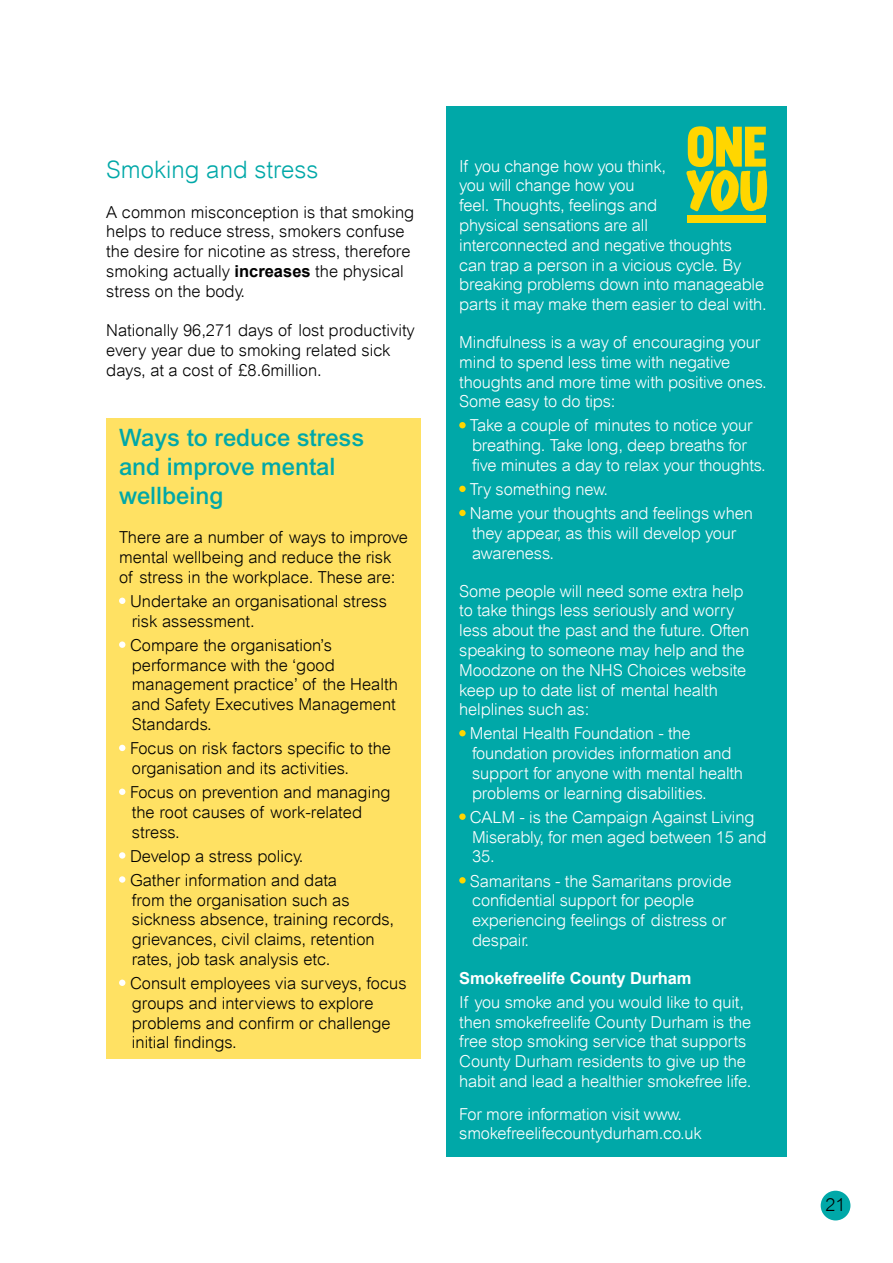
<style>
.page{position:relative;width:893px;height:1263px;background:#fff}
.page>*{position:absolute;margin:0;border:0;box-sizing:border-box;transform-origin:0 0}
.t1{font:500 24px/28.8px "Arial";color:#00a8a8}
.t2{font:300 24px "Arial";color:#00a8a8}
.t3{font:300 18px "Arial";color:#000}
.t4{font:300 16.5px/19.8px "Arial";letter-spacing:-.01em;color:#fff}
.t5{font:300 16.5px/19.8px "Arial";color:#000}
.t6{font:700 16.5px "Arial";letter-spacing:-.01em;color:#fff}
.s1{font-weight:700}
</style>
<div class="page">
<div style="left:106px;top:419px;width:315px;height:640px;background:#ffe163"></div>
<svg style="left:119px;top:598px;width:6px;height:6px"></svg>
<div style="left:119px;top:641px;width:6px;height:7px;background:#fff;border-radius:50%"></div>
<svg style="left:119px;top:745px;width:6px;height:6px"></svg>
<div style="left:119px;top:788px;width:6px;height:7px;background:#fff;border-radius:50%"></div>
<div style="left:119px;top:852px;width:6px;height:7px;background:#fff;border-radius:50%"></div>
<div style="left:119px;top:876px;width:6px;height:7px;background:#fff;border-radius:50%"></div>
<div style="left:119px;top:979px;width:6px;height:7px;background:#fff;border-radius:50%"></div>
<div style="left:446px;top:106px;width:341px;height:1051px;background:#00a8a8"></div>
<div style="left:459px;top:422px;width:7px;height:6px;background:#ffd600;border-radius:50%"></div>
<div style="left:459px;top:486px;width:7px;height:6px;background:#ffd600;border-radius:50%"></div>
<div style="left:459px;top:510px;width:7px;height:6px;background:#ffd600;border-radius:50%"></div>
<div style="left:459px;top:730px;width:7px;height:6px;background:#ffd600;border-radius:50%"></div>
<div style="left:459px;top:813px;width:7px;height:7px;background:#ffd600;border-radius:50%"></div>
<div style="left:459px;top:877px;width:7px;height:6px;background:#ffd600;border-radius:50%"></div>
<svg style="left:686px;top:126px;width:81px;height:85px"></svg>
<div style="left:688px;top:215px;width:78px;height:8px;background:#ffd600"></div>
<div style="left:821px;top:1191px;width:29px;height:29px;background:#00a8a8;border-radius:50%"></div>
<h1 class="t2" style="left:106px;top:156px;width:214px">Smoking and stress</h1>
<p class="t5" style="left:106px;top:202px;width:309px">A common misconception is that smoking helps to reduce stress, smokers confuse the desire for nicotine as stress, therefore smoking actually <span class="s1">increases</span> the physical stress on the body.</p>
<p class="t5" style="left:106px;top:321px;width:310px">Nationally 96,271 days of lost productivity every year due to smoking related sick days, at a cost of £8.6million.</p>
<h1 class="t1" style="left:119px;top:423px;width:247px">Ways to reduce stress and improve mental wellbeing</h1>
<p class="t5" style="left:119px;top:528px;width:290px">There are a number of ways to improve mental wellbeing and reduce the risk of stress in the workplace. These are:</p>
<p class="t5" style="left:130px;top:591px;width:259px">Undertake an organisational stress risk assessment.</p>
<p class="t5" style="left:130px;top:635px;width:269px">Compare the organisation’s performance with the ‘good management practice’ of the Health and Safety Executives Management<br>Standards.</p>
<p class="t5" style="left:130px;top:738px;width:263px">Focus on risk factors specific to the organisation and its activities.</p>
<p class="t5" style="left:130px;top:782px;width:262px">Focus on prevention and managing the root causes of work-related stress.</p>
<p class="t5" style="left:130px;top:844px;width:209px;line-height:24px">Develop a stress policy.<br>Gather information and data</p>
<p class="t5" style="left:132px;top:890px;width:264px">from the organisation such as sickness absence, training records, grievances, civil claims, retention rates, job task analysis etc.</p>
<p class="t5" style="left:130px;top:973px;width:278px">Consult employees via surveys, focus groups and interviews to explore problems and confirm or challenge initial findings.</p>
<p class="t4" style="left:459px;top:156px;width:309px">If you change how you think,<br>you will change how you<br>feel. Thoughts, feelings and<br>physical sensations are all<br>interconnected and negative thoughts<br>can trap a person in a vicious cycle. By breaking problems down into manageable parts it may make them easier to deal with.</p>
<p class="t4" style="left:459px;top:332px;width:309px">Mindfulness is a way of encouraging your mind to spend less time with negative thoughts and more time with positive ones.<br>Some easy to do tips:</p>
<p class="t4" style="left:470px;top:416px;width:297px">Take a couple of minutes to notice your breathing. Take long, deep breaths for five minutes a day to relax your thoughts.</p>
<p class="t4" style="left:470px;top:477px;width:285px;line-height:24px">Try something new.<br>Name your thoughts and feelings when</p>
<p class="t4" style="left:472px;top:523px;width:266px">they appear, as this will develop your awareness.</p>
<p class="t4" style="left:459px;top:581px;width:292px">Some people will need some extra help to take things less seriously and worry less about the past and the future. Often speaking to someone may help and the Moodzone on the NHS Choices website keep up to date list of mental health helplines such as:</p>
<p class="t4" style="left:470px;top:724px;width:275px">Mental Health Foundation - the foundation provides information and support for anyone with mental health problems or learning disabilities.</p>
<p class="t4" style="left:470px;top:807px;width:298px">CALM - is the Campaign Against Living<br>Miserably, for men aged between 15 and<br>35.</p>
<p class="t4" style="left:470px;top:871px;width:263px">Samaritans - the Samaritans provide confidential support for people experiencing feelings of distress or despair.</p>
<p class="t6" style="left:459px;top:967px;width:234px">Smokefreelife County Durham</p>
<p class="t4" style="left:459px;top:992px;width:294px">If you smoke and you would like to quit, then smokefreelife County Durham is the free stop smoking service that supports County Durham residents to give up the habit and lead a healthier smokefree life.</p>
<p class="t4" style="left:459px;top:1104px;width:244px">For more information visit www. smokefreelifecountydurham.co.uk</p>
<p class="t3" style="left:826px;top:1194px;width:22px">21</p>
</div>
